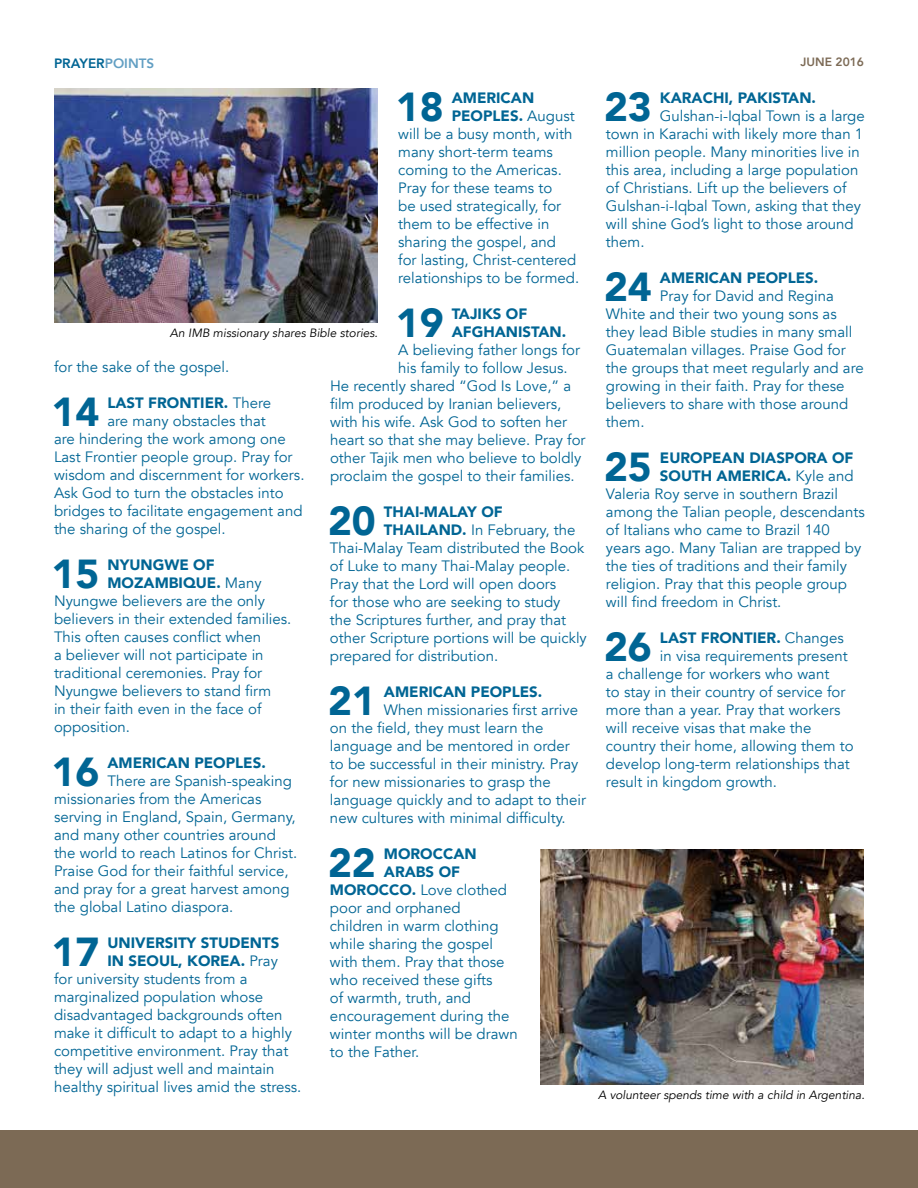
<style>
.page{position:relative;width:918px;height:1188px;background:#fff}
.page>*{position:absolute;margin:0;border:0;box-sizing:border-box;transform-origin:0 0}
.t1{font:900 40.35px "Avenir";color:#006594}
.t2{font:15px/18px "Avenir";color:#006594}
.t3{font:900 15px/18px "Avenir";color:#006594}
.t4{font:800 13.5px "Avenir";color:#006594}
.t5{font:italic 12px "Avenir";color:#000}
.t6{font:800 12px "Avenir";color:#7c6a55}
.s1{color:#629fc3}
.s2{font-weight:400}
.s3{font-weight:900}
</style>
<div class="page">
<div style="left:0;top:1130px;width:918px;height:58px;background:#7c6a55"></div>
<img style="left:540px;top:849px;width:324px;height:235px">
<img style="left:54px;top:88px;width:324px;height:235px">
<p class="t4" style="left:54px;top:52px;width:102px">PRAYER<span class="s1">POINTS</span></p>
<p class="t6" style="left:800px;top:52px;width:65px">JUNE 2016</p>
<h1 class="t1" style="left:396px;top:72px;width:49px">18</h1>
<p class="t3" style="left:452px;top:88px;width:84px">AMERICAN</p>
<p class="t3" style="left:452px;top:106px;width:125px">PEOPLES. <span class="s2">August</span></p>
<p class="t2" style="left:398px;top:125px;width:176px">will be a busy month, with</p>
<p class="t2" style="left:398px;top:143px;width:156px">many short-term teams</p>
<p class="t2" style="left:398px;top:161px;width:165px">coming to the Americas.</p>
<p class="t2" style="left:398px;top:179px;width:156px">Pray for these teams to</p>
<p class="t2" style="left:398px;top:197px;width:165px">be used strategically, for</p>
<p class="t2" style="left:398px;top:215px;width:153px">them to be effective in</p>
<p class="t2" style="left:398px;top:233px;width:159px">sharing the gospel, and</p>
<p class="t2" style="left:398px;top:251px;width:179px">for lasting, Christ-centered</p>
<p class="t2" style="left:398px;top:269px;width:183px">relationships to be formed.</p>
<h1 class="t1" style="left:396px;top:288px;width:49px">19</h1>
<p class="t3" style="left:452px;top:304px;width:116px">TAJIKS OF<br>AFGHANISTAN.</p>
<p class="t2" style="left:398px;top:341px;width:183px">A believing father longs for</p>
<p class="t2" style="left:398px;top:359px;width:171px">his family to follow Jesus.</p>
<p class="t2" style="left:330px;top:377px;width:243px">He recently shared “God Is Love,” a</p>
<p class="t2" style="left:330px;top:395px;width:233px">film produced by Iranian believers,</p>
<p class="t2" style="left:330px;top:413px;width:239px">with his wife. Ask God to soften her</p>
<p class="t2" style="left:330px;top:431px;width:257px">heart so that she may believe. Pray for</p>
<p class="t2" style="left:330px;top:449px;width:253px">other Tajik men who believe to boldly</p>
<p class="t2" style="left:330px;top:467px;width:246px">proclaim the gospel to their families.</p>
<h1 class="t1" style="left:328px;top:486px;width:49px">20</h1>
<p class="t3" style="left:384px;top:502px;width:120px">THAI-MALAY OF</p>
<p class="t5" style="left:170px;top:326px;width:210px">An IMB missionary shares Bible stories.</p>
<p class="t2" style="left:54px;top:358px;width:177px">for the sake of the gospel.</p>
<h1 class="t1" style="left:52px;top:377px;width:49px">14</h1>
<p class="t3" style="left:107px;top:393px;width:165px">LAST FRONTIER. <span class="s2">There</span></p>
<p class="t2" style="left:107px;top:412px;width:160px">are many obstacles that</p>
<p class="t2" style="left:54px;top:430px;width:233px">are hindering the work among one</p>
<p class="t2" style="left:54px;top:448px;width:240px">Last Frontier people group. Pray for</p>
<p class="t2" style="left:54px;top:466px;width:252px">wisdom and discernment for workers.</p>
<p class="t2" style="left:54px;top:484px;width:231px">Ask God to turn the obstacles into</p>
<p class="t2" style="left:54px;top:502px;width:250px">bridges to facilitate engagement and</p>
<p class="t2" style="left:54px;top:520px;width:173px">the sharing of the gospel.</p>
<h1 class="t1" style="left:52px;top:539px;width:49px">15</h1>
<p class="t3" style="left:107px;top:555px;width:109px">NYUNGWE OF</p>
<p class="t2" style="left:384px;top:521px;width:193px"><span class="s3">THAILAND.</span> In February, the</p>
<p class="t2" style="left:330px;top:539px;width:256px">Thai-Malay Team distributed the Book</p>
<p class="t2" style="left:330px;top:557px;width:242px">of Luke to many Thai-Malay people.</p>
<p class="t2" style="left:330px;top:575px;width:228px">Pray that the Lord will open doors</p>
<p class="t2" style="left:330px;top:593px;width:232px">for those who are seeking to study</p>
<p class="t2" style="left:330px;top:611px;width:238px">the Scriptures further, and pray that</p>
<p class="t2" style="left:330px;top:629px;width:258px">other Scripture portions will be quickly</p>
<p class="t2" style="left:330px;top:647px;width:170px">prepared for distribution.</p>
<h1 class="t1" style="left:328px;top:666px;width:49px">21</h1>
<p class="t3" style="left:384px;top:682px;width:160px">AMERICAN PEOPLES.</p>
<p class="t3" style="left:107px;top:573px;width:156px">MOZAMBIQUE. <span class="s2">Many</span></p>
<p class="t2" style="left:54px;top:592px;width:213px">Nyungwe believers are the only</p>
<p class="t2" style="left:54px;top:610px;width:239px">believers in their extended families.</p>
<p class="t2" style="left:54px;top:628px;width:209px">This often causes conflict when</p>
<p class="t2" style="left:54px;top:646px;width:211px">a believer will not participate in</p>
<p class="t2" style="left:54px;top:664px;width:210px">traditional ceremonies. Pray for</p>
<p class="t2" style="left:54px;top:682px;width:219px">Nyungwe believers to stand firm</p>
<p class="t2" style="left:54px;top:700px;width:209px">in their faith even in the face of</p>
<p class="t2" style="left:54px;top:718px;width:78px">opposition.</p>
<h1 class="t1" style="left:52px;top:737px;width:49px">16</h1>
<p class="t3" style="left:107px;top:753px;width:160px">AMERICAN PEOPLES.</p>
<p class="t2" style="left:330px;top:701px;width:258px;text-indent:54px">When missionaries first arrive on the field, they must learn the language and be mentored in order to be successful in their ministry. Pray for new missionaries to grasp the language quickly and to adapt to their new cultures with minimal difficulty.</p>
<h1 class="t1" style="left:328px;top:828px;width:49px">22</h1>
<p class="t3" style="left:384px;top:844px;width:94px">MOROCCAN</p>
<p class="t2" style="left:54px;top:772px;width:245px;text-indent:53px">There are Spanish-speaking missionaries from the Americas serving in England, Spain, Germany, and many other countries around the world to reach Latinos for Christ.<br>Praise God for their faithful service, and pray for a great harvest among the global Latino diaspora.</p>
<h1 class="t1" style="left:52px;top:917px;width:49px">17</h1>
<p class="t3" style="left:107px;top:933px;width:173px">UNIVERSITY STUDENTS</p>
<p class="t3" style="left:384px;top:862px;width:78px">ARABS OF</p>
<p class="t2" style="left:330px;top:881px;width:179px"><span class="s3">MOROCCO.</span> Love clothed</p>
<p class="t2" style="left:330px;top:899px;width:132px">poor and orphaned</p>
<p class="t2" style="left:330px;top:917px;width:170px">children in warm clothing</p>
<p class="t2" style="left:330px;top:935px;width:165px">while sharing the gospel</p>
<p class="t2" style="left:330px;top:953px;width:176px">with them. Pray that those</p>
<p class="t2" style="left:330px;top:971px;width:164px">who received these gifts</p>
<p class="t2" style="left:330px;top:989px;width:143px">of warmth, truth, and</p>
<p class="t2" style="left:330px;top:1007px;width:181px">encouragement during the</p>
<p class="t2" style="left:330px;top:1025px;width:189px">winter months will be drawn</p>
<p class="t2" style="left:330px;top:1043px;width:91px">to the Father.</p>
<p class="t3" style="left:107px;top:951px;width:172px">IN SEOUL, KOREA. <span class="s2">Pray</span></p>
<p class="t2" style="left:54px;top:970px;width:195px">for university students from a</p>
<p class="t2" style="left:54px;top:988px;width:211px">marginalized population whose</p>
<p class="t2" style="left:54px;top:1006px;width:230px">disadvantaged backgrounds often</p>
<p class="t2" style="left:54px;top:1024px;width:240px">make it difficult to adapt to a highly</p>
<p class="t2" style="left:54px;top:1042px;width:236px">competitive environment. Pray that</p>
<p class="t2" style="left:54px;top:1060px;width:222px">they will adjust well and maintain</p>
<p class="t2" style="left:54px;top:1078px;width:249px">healthy spiritual lives amid the stress.</p>
<h1 class="t1" style="left:604px;top:72px;width:49px">23</h1>
<p class="t3" style="left:660px;top:88px;width:158px">KARACHI, PAKISTAN.</p>
<p class="t2" style="left:606px;top:107px;width:260px;text-indent:54px">Gulshan-i-Iqbal Town is a large town in Karachi with likely more than 1 million people. Many minorities live in this area, including a large population of Christians. Lift up the believers of Gulshan-i-Iqbal Town, asking that they will shine God’s light to those around them.</p>
<h1 class="t1" style="left:604px;top:252px;width:49px">24</h1>
<p class="t3" style="left:660px;top:268px;width:160px">AMERICAN PEOPLES.</p>
<p class="t2" style="left:606px;top:287px;width:259px;text-indent:54px">Pray for David and Regina<br>White and their two young sons as they lead Bible studies in many small<br>Guatemalan villages. Praise God for the groups that meet regularly and are growing in their faith. Pray for these believers to share with those around them.</p>
<h1 class="t1" style="left:604px;top:432px;width:49px">25</h1>
<p class="t3" style="left:660px;top:448px;width:195px">EUROPEAN DIASPORA OF</p>
<p class="t3" style="left:660px;top:466px;width:195px">SOUTH AMERICA. <span class="s2">Kyle and</span></p>
<p class="t2" style="left:606px;top:485px;width:234px">Valeria Roy serve in southern Brazil</p>
<p class="t2" style="left:606px;top:503px;width:260px">among the Talian people, descendants</p>
<p class="t2" style="left:606px;top:521px;width:225px">of Italians who came to Brazil 140</p>
<p class="t2" style="left:606px;top:539px;width:257px">years ago. Many Talian are trapped by</p>
<p class="t2" style="left:606px;top:557px;width:243px">the ties of traditions and their family</p>
<p class="t2" style="left:606px;top:575px;width:243px">religion. Pray that this people group</p>
<p class="t2" style="left:606px;top:593px;width:177px">will find freedom in Christ.</p>
<h1 class="t1" style="left:604px;top:612px;width:49px">26</h1>
<p class="t3" style="left:660px;top:628px;width:185px">LAST FRONTIER. <span class="s2">Changes</span></p>
<p class="t2" style="left:660px;top:647px;width:189px">in visa requirements present</p>
<p class="t2" style="left:606px;top:665px;width:225px">a challenge for workers who want</p>
<p class="t2" style="left:606px;top:683px;width:241px">to stay in their country of service for</p>
<p class="t2" style="left:606px;top:701px;width:236px">more than a year. Pray that workers</p>
<p class="t2" style="left:606px;top:719px;width:207px">will receive visas that make the</p>
<p class="t2" style="left:606px;top:737px;width:249px">country their home, allowing them to</p>
<p class="t2" style="left:606px;top:755px;width:245px">develop long-term relationships that</p>
<p class="t2" style="left:606px;top:773px;width:173px">result in kingdom growth.</p>
<p class="t5" style="left:598px;top:1088px;width:268px">A volunteer spends time with a child in Argentina.</p>
</div>
